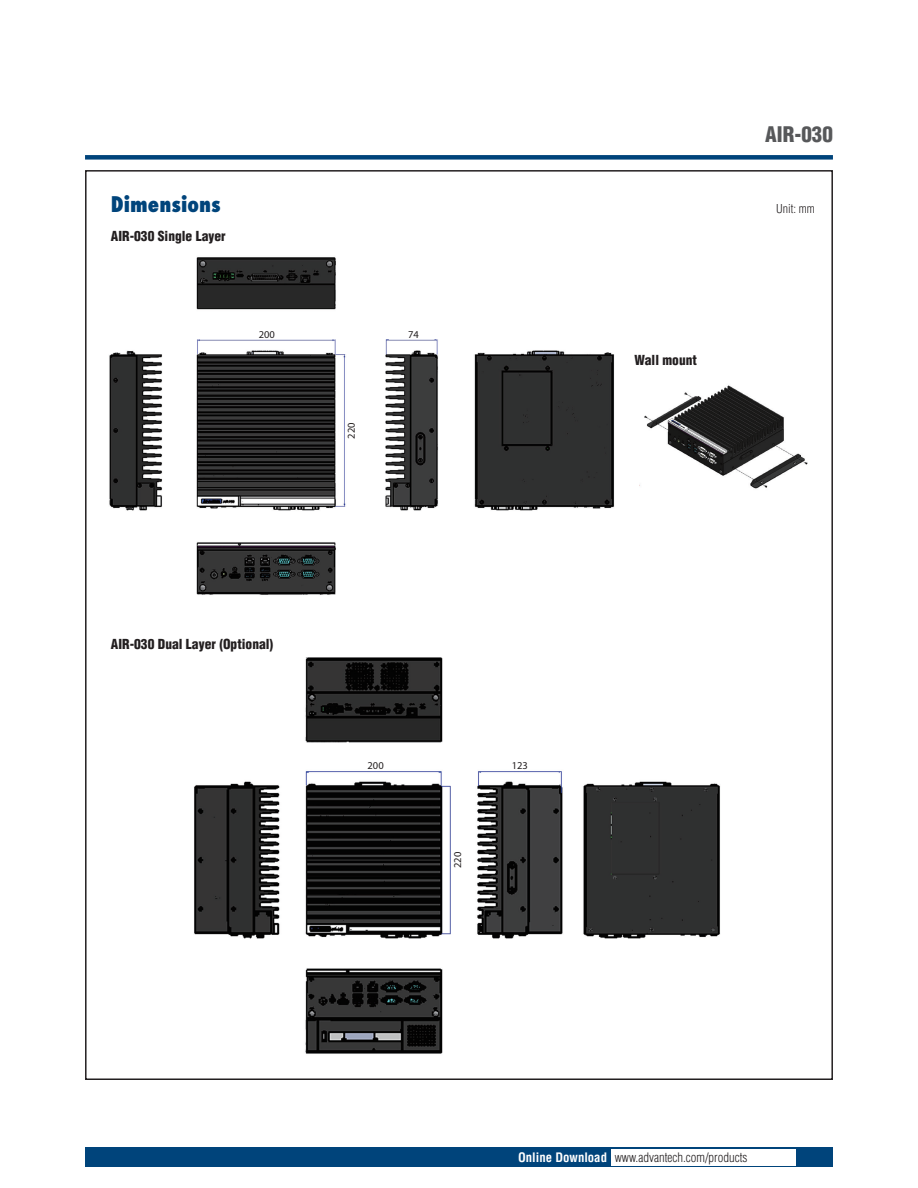
<style>
.page{position:relative;width:918px;height:1188px;background:#fff}
.page>*{position:absolute;margin:0;border:0;box-sizing:border-box;transform-origin:0 0}
.t1{font:800 condensed 21px "Futura";color:#00447b}
.t2{font:900 condensed 21px "Helvetica";color:#57585a}
.t3{font:900 condensed 13.5px "Helvetica";color:#231f20}
.t4{font:300 condensed 12.75px "Helvetica";color:#231f20}
.t5{font:300 condensed 12px "Helvetica";color:#231f20}
.t6{font:10.5px "Myriad Pro";color:#231f20}
.s1{font-weight:700;color:#fff}
</style>
<div class="page">
<div style="left:85px;top:155px;width:748px;height:5px;background:#00447b"></div>
<div style="left:85px;top:1147px;width:748px;height:20px;background:#00447b"></div>
<div style="left:611px;top:1149px;width:184px;height:16px;background:#fff"></div>
<img style="left:194px;top:657px;width:526px;height:397px">
<img style="left:109px;top:257px;width:506px;height:338px">
<img style="left:639px;top:385px;width:169px;height:104px">
<h1 class="t1" style="left:111px;top:191px;width:111px">Dimensions</h1>
<p class="t3" style="left:111px;top:228px;width:116px">AIR-030 Single Layer</p>
<p class="t6" style="left:259px;top:328px;width:18px">200</p>
<p class="t6" style="left:345px;top:439px;width:18px;rotate:-90deg">220</p>
<p class="t6" style="left:408px;top:328px;width:12px">74</p>
<p class="t3" style="left:111px;top:635px;width:164px">AIR-030 Dual Layer (Optional)</p>
<p class="t6" style="left:368px;top:759px;width:18px">200</p>
<p class="t6" style="left:451px;top:868px;width:18px;rotate:-90deg">220</p>
<p class="t6" style="left:512px;top:759px;width:18px">123</p>
<p class="t3" style="left:635px;top:352px;width:64px">Wall mount</p>
<h1 class="t2" style="left:765px;top:121px;width:69px">AIR-030</h1>
<p class="t5" style="left:776px;top:201px;width:40px">Unit: mm</p>
<p class="t4" style="left:518px;top:1149px;width:231px"><span class="s1">Online Download</span> www.advantech.com/products</p>
</div>
